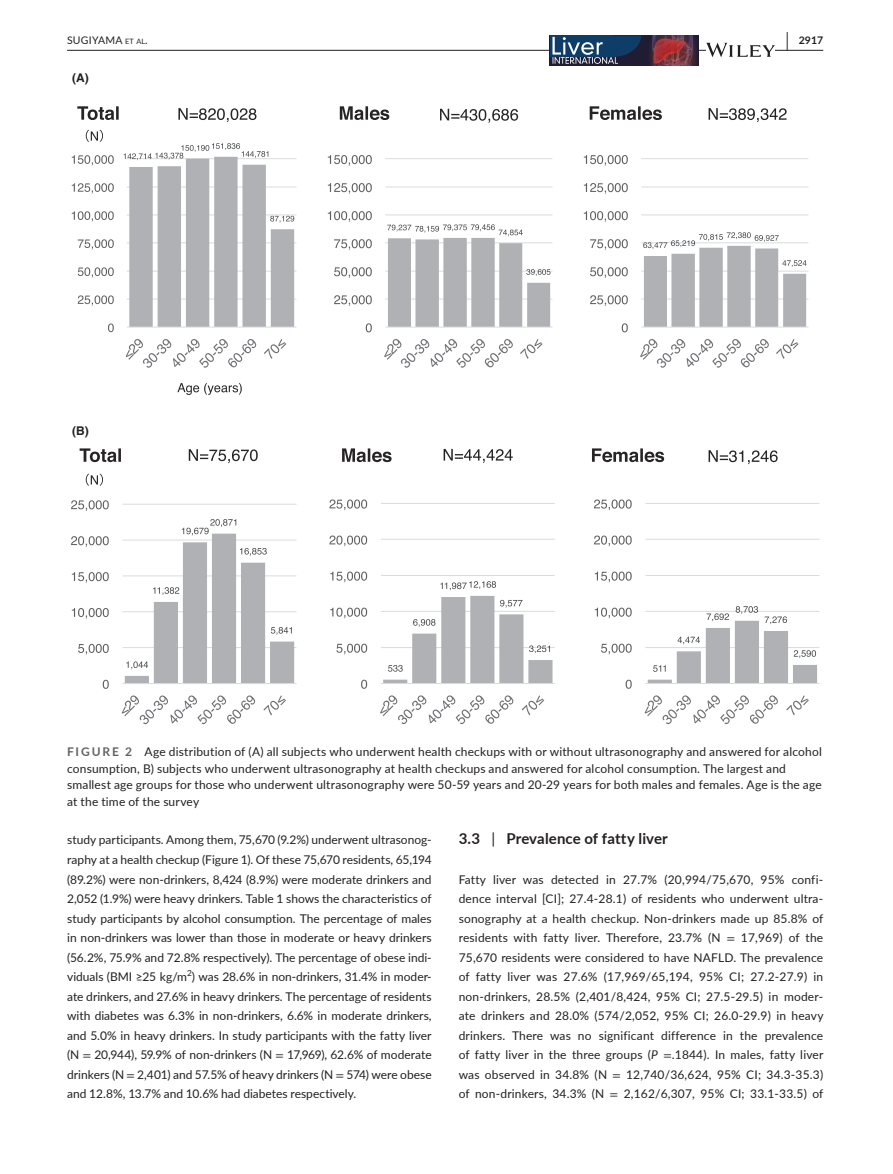
<style>
.page{position:relative;width:893px;height:1174px;background:#fff}
.page>*{position:absolute;margin:0;border:0;box-sizing:border-box;transform-origin:0 0}
.t1{font:700 19.5px "Lato";color:#231f20;scale:.48 1}
.t2{font:700 15px "Lato";letter-spacing:.005em;color:#231f20}
.t3{font:12px/19.5px "Lato";letter-spacing:.015em;color:#231f20;text-align:justify}
.t4{font:700 12px "Helvetica";color:#231f20}
.t5{font:10.5px "Lato";letter-spacing:.025em;color:#231f20}
.t6{font:700 10.5px "Lato";color:#231f20}
.s1{font-size:7.35px}
.s2{font-weight:700;color:#636366}
.s3{font-family:"STIX"}
.s4{font-weight:400}
.s5{font-style:italic}
</style>
<div class="page">
<hr style="left:67px;top:50px;width:756px;height:1px;background:#231f20">
<img style="left:550px;top:35px;width:149px;height:30px">
<div style="left:550px;top:35px;width:62px;height:22px;background:#0e3e67"></div>
<svg style="left:552px;top:35px;width:89px;height:29px"></svg>
<svg style="left:706px;top:43px;width:69px;height:14px"></svg>
<svg style="left:86px;top:474px;width:17px;height:11px"></svg>
<svg style="left:80px;top:448px;width:41px;height:14px"></svg>
<svg style="left:342px;top:448px;width:50px;height:14px"></svg>
<svg style="left:592px;top:448px;width:72px;height:14px"></svg>
<svg style="left:189px;top:449px;width:69px;height:14px"></svg>
<svg style="left:444px;top:449px;width:69px;height:14px"></svg>
<svg style="left:709px;top:450px;width:69px;height:14px"></svg>
<svg style="left:177px;top:383px;width:65px;height:12px"></svg>
<svg style="left:77px;top:106px;width:42px;height:14px"></svg>
<svg style="left:340px;top:106px;width:49px;height:14px"></svg>
<svg style="left:590px;top:106px;width:72px;height:14px"></svg>
<svg style="left:86px;top:130px;width:17px;height:12px"></svg>
<svg style="left:178px;top:108px;width:78px;height:14px"></svg>
<svg style="left:440px;top:109px;width:78px;height:14px"></svg>
<svg style="left:709px;top:108px;width:78px;height:14px"></svg>
<hr style="left:123px;top:647px;width:173px;height:1px;background:#dadbdd">
<hr style="left:123px;top:611px;width:173px;height:1px;background:#dadbdd">
<hr style="left:123px;top:575px;width:173px;height:1px;background:#dadbdd">
<hr style="left:123px;top:539px;width:173px;height:1px;background:#dadbdd">
<hr style="left:123px;top:504px;width:173px;height:1px;background:#dadbdd">
<hr style="left:122px;top:683px;width:175px;height:1px;background:#dadbdd">
<svg style="left:125px;top:519px;width:169px;height:164px"></svg>
<svg style="left:103px;top:680px;width:6px;height:9px"></svg>
<svg style="left:78px;top:644px;width:31px;height:10px"></svg>
<svg style="left:72px;top:608px;width:37px;height:10px"></svg>
<svg style="left:72px;top:572px;width:37px;height:11px"></svg>
<svg style="left:71px;top:536px;width:38px;height:11px"></svg>
<svg style="left:71px;top:500px;width:38px;height:11px"></svg>
<svg style="left:122px;top:695px;width:133px;height:29px"></svg>
<svg style="left:263px;top:695px;width:23px;height:20px"></svg>
<hr style="left:381px;top:647px;width:174px;height:1px;background:#dadbdd">
<hr style="left:381px;top:611px;width:174px;height:1px;background:#dadbdd">
<hr style="left:381px;top:575px;width:174px;height:1px;background:#dadbdd">
<hr style="left:381px;top:539px;width:174px;height:1px;background:#dadbdd">
<hr style="left:381px;top:503px;width:174px;height:1px;background:#dadbdd">
<hr style="left:381px;top:683px;width:174px;height:1px;background:#dadbdd">
<svg style="left:440px;top:581px;width:56px;height:9px"></svg>
<svg style="left:383px;top:596px;width:169px;height:87px"></svg>
<svg style="left:361px;top:679px;width:6px;height:10px"></svg>
<svg style="left:336px;top:643px;width:31px;height:11px"></svg>
<svg style="left:330px;top:607px;width:37px;height:11px"></svg>
<svg style="left:330px;top:571px;width:37px;height:11px"></svg>
<svg style="left:329px;top:535px;width:38px;height:11px"></svg>
<svg style="left:329px;top:499px;width:38px;height:11px"></svg>
<svg style="left:380px;top:695px;width:134px;height:29px"></svg>
<svg style="left:522px;top:695px;width:22px;height:20px"></svg>
<hr style="left:645px;top:647px;width:174px;height:1px;background:#dadbdd">
<hr style="left:645px;top:611px;width:174px;height:1px;background:#dadbdd">
<hr style="left:645px;top:575px;width:174px;height:1px;background:#dadbdd">
<hr style="left:645px;top:539px;width:174px;height:1px;background:#dadbdd">
<hr style="left:645px;top:503px;width:174px;height:1px;background:#dadbdd">
<hr style="left:645px;top:683px;width:174px;height:1px;background:#dadbdd">
<svg style="left:648px;top:606px;width:169px;height:77px"></svg>
<svg style="left:626px;top:679px;width:6px;height:10px"></svg>
<svg style="left:601px;top:643px;width:31px;height:11px"></svg>
<svg style="left:595px;top:607px;width:37px;height:11px"></svg>
<svg style="left:595px;top:571px;width:37px;height:11px"></svg>
<svg style="left:594px;top:535px;width:38px;height:11px"></svg>
<svg style="left:594px;top:499px;width:38px;height:11px"></svg>
<svg style="left:645px;top:695px;width:133px;height:29px"></svg>
<svg style="left:786px;top:695px;width:23px;height:20px"></svg>
<hr style="left:127px;top:299px;width:169px;height:1px;background:#dadbdd">
<hr style="left:127px;top:271px;width:169px;height:1px;background:#dadbdd">
<hr style="left:127px;top:242px;width:169px;height:1px;background:#dadbdd">
<hr style="left:127px;top:214px;width:169px;height:1px;background:#dadbdd">
<hr style="left:127px;top:186px;width:169px;height:1px;background:#dadbdd">
<hr style="left:127px;top:158px;width:169px;height:1px;background:#dadbdd">
<hr style="left:127px;top:327px;width:170px;height:1px;background:#dadbdd">
<svg style="left:124px;top:143px;width:170px;height:184px"></svg>
<svg style="left:108px;top:323px;width:6px;height:9px"></svg>
<svg style="left:78px;top:295px;width:36px;height:11px"></svg>
<svg style="left:78px;top:267px;width:36px;height:11px"></svg>
<svg style="left:78px;top:239px;width:36px;height:10px"></svg>
<svg style="left:72px;top:211px;width:42px;height:10px"></svg>
<svg style="left:72px;top:183px;width:42px;height:10px"></svg>
<svg style="left:72px;top:155px;width:42px;height:10px"></svg>
<svg style="left:126px;top:339px;width:130px;height:29px"></svg>
<svg style="left:264px;top:339px;width:22px;height:20px"></svg>
<hr style="left:385px;top:299px;width:167px;height:1px;background:#dadbdd">
<hr style="left:385px;top:271px;width:167px;height:1px;background:#dadbdd">
<hr style="left:385px;top:242px;width:167px;height:1px;background:#dadbdd">
<hr style="left:385px;top:214px;width:167px;height:1px;background:#dadbdd">
<hr style="left:385px;top:186px;width:167px;height:1px;background:#dadbdd">
<hr style="left:385px;top:158px;width:167px;height:1px;background:#dadbdd">
<hr style="left:385px;top:327px;width:168px;height:1px;background:#dadbdd">
<svg style="left:387px;top:224px;width:163px;height:103px"></svg>
<svg style="left:366px;top:323px;width:6px;height:9px"></svg>
<svg style="left:334px;top:295px;width:38px;height:11px"></svg>
<svg style="left:334px;top:267px;width:38px;height:11px"></svg>
<svg style="left:334px;top:239px;width:38px;height:11px"></svg>
<svg style="left:328px;top:211px;width:44px;height:11px"></svg>
<svg style="left:328px;top:183px;width:44px;height:11px"></svg>
<svg style="left:328px;top:155px;width:44px;height:11px"></svg>
<svg style="left:384px;top:339px;width:129px;height:29px"></svg>
<svg style="left:520px;top:339px;width:23px;height:20px"></svg>
<hr style="left:641px;top:299px;width:167px;height:1px;background:#dadbdd">
<hr style="left:641px;top:271px;width:167px;height:1px;background:#dadbdd">
<hr style="left:641px;top:242px;width:167px;height:1px;background:#dadbdd">
<hr style="left:641px;top:214px;width:167px;height:1px;background:#dadbdd">
<hr style="left:641px;top:186px;width:167px;height:1px;background:#dadbdd">
<hr style="left:641px;top:158px;width:167px;height:1px;background:#dadbdd">
<hr style="left:641px;top:327px;width:168px;height:1px;background:#dadbdd">
<svg style="left:643px;top:232px;width:164px;height:95px"></svg>
<svg style="left:622px;top:323px;width:6px;height:9px"></svg>
<svg style="left:590px;top:295px;width:38px;height:11px"></svg>
<svg style="left:590px;top:267px;width:38px;height:11px"></svg>
<svg style="left:590px;top:239px;width:38px;height:11px"></svg>
<svg style="left:584px;top:211px;width:44px;height:11px"></svg>
<svg style="left:584px;top:183px;width:44px;height:11px"></svg>
<svg style="left:584px;top:155px;width:44px;height:11px"></svg>
<svg style="left:640px;top:339px;width:129px;height:29px"></svg>
<svg style="left:776px;top:339px;width:23px;height:20px"></svg>
<h1 class="t1" style="left:786px;top:25px;width:7px">|</h1>
<p class="t5" style="left:67px;top:33px;width:82px">SUGIYAMA <span class="s1">et al</span>.</p>
<p class="t6" style="left:799px;top:33px;width:26px">2917</p>
<p class="t4" style="left:72px;top:70px;width:18px">(A)</p>
<p class="t4" style="left:72px;top:423px;width:18px">(B)</p>
<p class="t3" style="left:67px;top:743px;width:756px;line-height:16.5px;text-align:left"><span class="s2">FIGURE 2</span> Age distribution of (A) all subjects who underwent health checkups with or without ultrasonography and answered for alcohol consumption, B) subjects who underwent ultrasonography at health checkups and answered for alcohol consumption. The largest and smallest age groups for those who underwent ultrasonography were 50-59 years and 20-29 years for both males and females. Age is the age at the time of the survey</p>
<p class="t3" style="left:67px;top:830px;width:366px">study participants. Among them, 75,670 (9.2%) underwent ultrasonog&shy;raphy at a health checkup (Figure 1). Of these 75,670 residents, 65,194 (89.2%) were non-drinkers, 8,424 (8.9%) were moderate drinkers and 2,052 (1.9%) were heavy drinkers. Table 1 shows the characteristics of study participants by alcohol consumption. The percentage of males in non-drinkers was lower than those in moderate or heavy drinkers (56.2%, 75.9% and 72.8% respectively). The percentage of obese indi&shy;viduals (BMI ≥25 kg/m<sup>2</sup>) was 28.6% in non-drinkers, 31.4% in moder&shy;ate drinkers, and 27.6% in heavy drinkers. The percentage of residents with diabetes was 6.3% in non-drinkers, 6.6% in moderate drinkers, and 5.0% in heavy drinkers. In study participants with the fatty liver (N <span class="s3">=</span> 20,944), 59.9% of non-drinkers (N <span class="s3">=</span> 17,969), 62.6% of moderate drinkers (N <span class="s3">=</span> 2,401) and 57.5% of heavy drinkers (N <span class="s3">=</span> 574) were obese and 12.8%, 13.7% and 10.6% had diabetes respectively.</p>
<p class="t2" style="left:459px;top:828px;width:211px">3.3 <span class="s4">|</span> Prevalence of fatty liver</p>
<p class="t3" style="left:459px;top:869px;width:366px">Fatty liver was detected in 27.7% (20,994/75,670, 95% confi&shy;dence interval [CI]; 27.4-28.1) of residents who underwent ultra&shy;sonography at a health checkup. Non-drinkers made up 85.8% of residents with fatty liver. Therefore, 23.7% (N <span class="s3">=</span> 17,969) of the 75,670 residents were considered to have NAFLD. The prevalence of fatty liver was 27.6% (17,969/65,194, 95% CI; 27.2-27.9) in non-drinkers, 28.5% (2,401/8,424, 95% CI; 27.5-29.5) in moder&shy;ate drinkers and 28.0% (574/2,052, 95% CI; 26.0-29.9) in heavy drinkers. There was no significant difference in the prevalence of fatty liver in the three groups (<span class="s5">P</span> <span class="s3">=</span>.1844). In males, fatty liver was observed in 34.8% (N <span class="s3">=</span> 12,740/36,624, 95% CI; 34.3-35.3) of non-drinkers, 34.3% (N <span class="s3">=</span> 2,162/6,307, 95% CI; 33.1-33.5) of</p>
</div>
